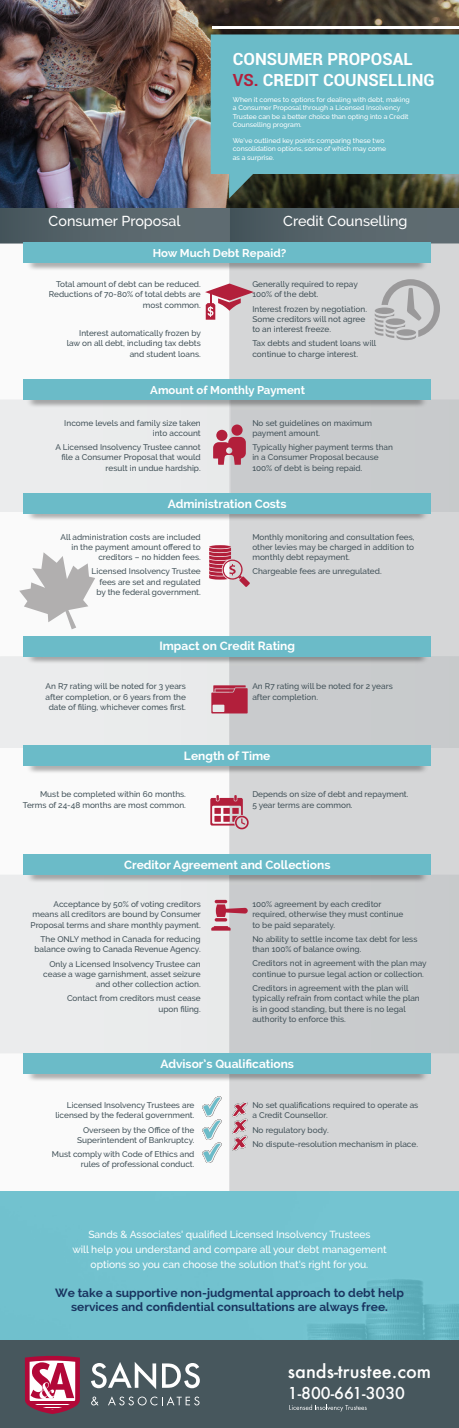
<style>
.page{position:relative;width:459px;height:1428px;background:#fff}
.page>*{position:absolute;margin:0;border:0;box-sizing:border-box;transform-origin:0 0}
.t1{font:500 18px "Futura";color:#fff}
.t2{font:700 16.73px/20.1px "Roboto";color:#fff}
.t3{font:500 15.98px "Futura";color:#fff}
.t4{font:500 14.33px "Raleway";color:#fff}
.t5{font:700 12px "Raleway";color:#fff}
.t6{font:700 12px/14.4px "Raleway";color:#193560;text-align:center}
.t7{font:700 11.4px "Raleway";color:#fff}
.t8{font:500 10.27px/14.9px "Raleway";color:#fff;text-align:center}
.t9{font:500 8.25px/10.3px "Raleway";color:#415158;text-align:right}
.t10{font:500 6.82px/8.2px "Raleway";color:#fff}
.s1{color:#b21f3b}
</style>
<div class="page">
<div style="left:229px;top:243px;width:230px;height:949px;background:#d5d6d7"></div>
<div style="left:229px;top:874px;width:230px;height:179px;background:#c9cbcd"></div>
<div style="left:0;top:874px;width:229px;height:179px;background:#eaecec"></div>
<svg style="left:0;top:207px;width:459px;height:36px;background:#556268"></svg>
<img style="left:23px;top:241px;width:408px;height:31px">
<div style="left:23px;top:242px;width:408px;height:21px;background:#6bbbc8"></div>
<svg style="left:202px;top:1096px;width:20px;height:67px"></svg>
<svg style="left:375px;top:279px;width:65px;height:61px;background:#bfbfc0"></svg>
<img style="left:229px;top:378px;width:202px;height:1px">
<div style="left:23px;top:379px;width:408px;height:21px;background:#6bbbc8"></div>
<img style="left:28px;top:514px;width:403px;height:9px">
<div style="left:23px;top:493px;width:408px;height:21px;background:#6bbbc8"></div>
<img style="left:23px;top:853px;width:408px;height:31px">
<div style="left:23px;top:854px;width:408px;height:21px;background:#6bbbc8"></div>
<img style="left:23px;top:1052px;width:408px;height:31px">
<div style="left:23px;top:1053px;width:408px;height:21px;background:#6bbbc8"></div>
<img style="left:0;top:0;width:459px;height:207px">
<svg style="left:232px;top:1102px;width:16px;height:49px"></svg>
<svg style="left:19px;top:552px;width:76px;height:77px"></svg>
<img style="left:28px;top:766px;width:403px;height:9px">
<div style="left:23px;top:745px;width:408px;height:21px;background:#6bbbc8"></div>
<svg style="left:205px;top:283px;width:49px;height:37px"></svg>
<svg style="left:211px;top:34px;width:248px;height:164px;background:#64a8b1"></svg>
<hr style="left:212px;top:27px;width:247px;height:2px;background:#fff">
<svg style="left:0;top:399px;width:459px;height:113px"></svg>
<img style="left:229px;top:635px;width:202px;height:1px">
<div style="left:23px;top:636px;width:408px;height:21px;background:#6bbbc8"></div>
<svg style="left:209px;top:545px;width:41px;height:42px;background:#ce96a1"></svg>
<svg style="left:210px;top:795px;width:39px;height:34px"></svg>
<svg style="left:0;top:656px;width:459px;height:92px;background:#d2d3d5"></svg>
<svg style="left:211px;top:900px;width:37px;height:30px"></svg>
<div style="left:0;top:1192px;width:459px;height:236px;background:#72c2cf"></div>
<div style="left:0;top:1340px;width:459px;height:88px;background:#47575d"></div>
<svg style="left:91px;top:1362px;width:65px;height:27px"></svg>
<svg style="left:162px;top:1363px;width:38px;height:25px"></svg>
<svg style="left:289px;top:1404px;width:78px;height:7px"></svg>
<svg style="left:25px;top:1356px;width:55px;height:58px;background:#c36581"></svg>
<hr style="left:29px;top:1400px;width:47px;height:1px;background:#b20838">
<hr style="left:29px;top:1402px;width:47px;height:1px;background:#b20838">
<hr style="left:29px;top:1403px;width:47px;height:1px;background:#b20838">
<hr style="left:32px;top:1405px;width:41px;height:1px;background:#b20838">
<hr style="left:35px;top:1406px;width:35px;height:1px;background:#b20838">
<hr style="left:35px;top:1408px;width:35px;height:1px;background:#b20838">
<svg style="left:91px;top:1396px;width:7px;height:9px"></svg>
<svg style="left:108px;top:1396px;width:92px;height:9px"></svg>
<h2 class="t2" style="left:233px;top:49px;width:203px">CONSUMER PROPOSAL<br><span class="s1">VS.</span> CREDIT COUNSELLING</h2>
<p class="t10" style="left:233px;top:96px;width:178px">When it comes to options for dealing with debt, making a Consumer Proposal through a Licensed Insolvency Trustee can be a better choice than opting into a Credit Counselling program.</p>
<p class="t10" style="left:233px;top:137px;width:155px">We’ve outlined key points comparing these two consolidation options, some of which may come as a surprise.</p>
<h3 class="t4" style="left:49px;top:213px;width:133px">Consumer Proposal</h3>
<h3 class="t4" style="left:283px;top:213px;width:126px">Credit Counselling</h3>
<h3 class="t7" style="left:153px;top:246px;width:135px">How Much Debt Repaid?</h3>
<p class="t9" style="left:49px;top:279px;width:153px">Total amount of debt can be reduced.<br>Reductions of 70-80% of total debts are most common.</p>
<p class="t9" style="left:67px;top:328px;width:136px">Interest automatically frozen by law on all debt, including tax debts and student loans.</p>
<p class="t9" style="left:252px;top:279px;width:107px;text-align:left">Generally required to repay<br>100% of the debt.</p>
<p class="t9" style="left:252px;top:304px;width:116px;text-align:left">Interest frozen by negotiation.<br>Some creditors will not agree to an interest freeze.</p>
<p class="t9" style="left:252px;top:338px;width:125px;text-align:left">Tax debts and student loans will continue to charge interest.</p>
<h3 class="t7" style="left:150px;top:383px;width:156px">Amount of Monthly Payment</h3>
<p class="t9" style="left:64px;top:417px;width:138px">Income levels and family size taken into account</p>
<p class="t9" style="left:56px;top:442px;width:147px">A Licensed Insolvency Trustee cannot file a Consumer Proposal that would result in undue hardship.</p>
<p class="t9" style="left:252px;top:417px;width:121px;text-align:left">No set guidelines on maximum payment amount.</p>
<p class="t9" style="left:252px;top:442px;width:142px;text-align:left">Typically higher payment terms than in a Consumer Proposal because<br>100% of debt is being repaid.</p>
<h3 class="t5" style="left:168px;top:496px;width:120px">Administration Costs</h3>
<p class="t9" style="left:60px;top:531px;width:142px">All administration costs are included in the payment amount offered to creditors – no hidden fees.</p>
<p class="t9" style="left:92px;top:566px;width:111px">Licensed Insolvency Trustee fees are set and regulated by the federal government.</p>
<p class="t9" style="left:252px;top:531px;width:164px;text-align:justify">Monthly monitoring and consultation fees, other levies may be charged in addition to monthly debt repayment.</p>
<p class="t9" style="left:252px;top:566px;width:131px">Chargeable fees are unregulated.</p>
<h3 class="t5" style="left:159px;top:639px;width:137px">Impact on Credit Rating</h3>
<p class="t9" style="left:45px;top:681px;width:142px;text-align:center">An R7 rating will be noted for 3 years after completion, or 6 years from the date of filing, whichever comes first.</p>
<p class="t9" style="left:252px;top:681px;width:142px;text-align:left">An R7 rating will be noted for 2 years after completion.</p>
<h3 class="t5" style="left:184px;top:749px;width:88px">Length of Time</h3>
<p class="t9" style="left:23px;top:789px;width:165px">Must be completed within 60 months.<br>Terms of 24-48 months are most common.</p>
<p class="t9" style="left:252px;top:789px;width:158px;text-align:left">Depends on size of debt and repayment.<br>5 year terms are common.</p>
<h3 class="t5" style="left:124px;top:858px;width:208px">Creditor Agreement and Collections</h3>
<p class="t9" style="left:31px;top:899px;width:172px;text-align:justify;text-indent:23px">Acceptance by 50% of voting creditors means all creditors are bound by Consumer Proposal terms and share monthly payment.</p>
<p class="t9" style="left:34px;top:934px;width:168px">The ONLY method in Canada for reducing balance owing to Canada Revenue Agency.</p>
<p class="t9" style="left:43px;top:958px;width:159px">Only a Licensed Insolvency Trustee can cease a wage garnishment, asset seizure and other collection action.</p>
<p class="t9" style="left:67px;top:993px;width:135px">Contact from creditors must cease upon filing.</p>
<p class="t9" style="left:252px;top:899px;width:153px;text-align:left">100% agreement by each creditor required, otherwise they must continue to be paid separately.</p>
<p class="t9" style="left:252px;top:934px;width:167px;text-align:left">No ability to settle income tax debt for less than 100% of balance owing.</p>
<p class="t9" style="left:252px;top:958px;width:176px;text-align:left">Creditors not in agreement with the plan may continue to pursue legal action or collection.</p>
<p class="t9" style="left:252px;top:983px;width:169px;text-align:left">Creditors in agreement with the plan will typically refrain from contact while the plan is in good standing, but there is no legal authority to enforce this.</p>
<h3 class="t5" style="left:161px;top:1056px;width:135px">Advisor’s Qualifications</h3>
<p class="t9" style="left:55px;top:1100px;width:141px">Licensed Insolvency Trustees are licensed by the federal government.</p>
<p class="t9" style="left:77px;top:1124px;width:119px">Overseen by the Office of the<br>Superintendent of Bankruptcy.</p>
<p class="t9" style="left:52px;top:1149px;width:144px">Must comply with Code of Ethics and rules of professional conduct.</p>
<p class="t9" style="left:252px;top:1100px;width:167px;text-align:left">No set qualifications required to operate as a Credit Counsellor.</p>
<p class="t9" style="left:252px;top:1122px;width:167px;line-height:14.2px;text-align:left">No regulatory body.<br>No dispute-resolution mechanism in place.</p>
<p class="t8" style="left:72px;top:1227px;width:316px">Sands &amp; Associates' qualified Licensed Insolvency Trustees<br>will help you understand and compare all your debt management options so you can choose the solution that's right for you.</p>
<h3 class="t6" style="left:55px;top:1285px;width:350px">We take a supportive non-judgmental approach to debt help services and confidential consultations are always free.</h3>
<h1 class="t1" style="left:288px;top:1359px;width:145px">sands-trustee.com</h1>
<h3 class="t3" style="left:288px;top:1382px;width:119px">1-800-661-3030</h3>
</div>
